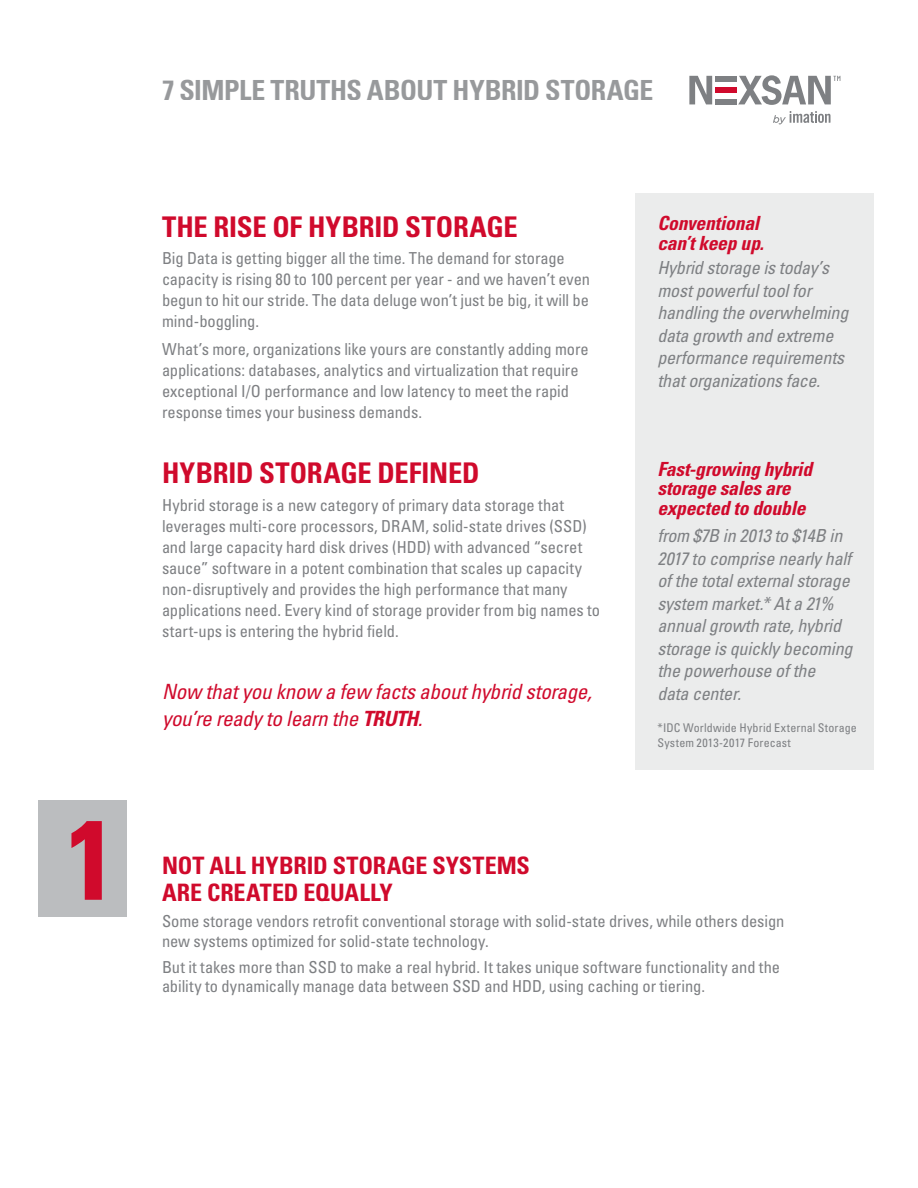
<style>
.page{position:relative;width:918px;height:1188px;background:#fff}
.page>*{position:absolute;margin:0;border:0;box-sizing:border-box;transform-origin:0 0}
.t1{font:700 condensed 112.65px "Univers LT Std";color:#d00a2c}
.t2{font:700 condensed 28.5px "Univers LT Std";letter-spacing:-.005em;color:#d00a2c}
.t3{font:700 condensed 27.75px "Univers LT Std";letter-spacing:-.015em;color:#7e8083}
.t4{font:700 condensed 24px/27px "Univers LT Std";color:#d00a2c}
.t5{font:italic condensed 21px/27px "Univers LT Std";letter-spacing:-.015em;color:#d00a2c}
.t6{font:italic 700 condensed 19.5px/19.5px "Univers LT Std";letter-spacing:-.01em;color:#d00a2c}
.t7{font:italic condensed 18px/22.5px "Univers LT Std";letter-spacing:-.01em;color:#7e8083}
.t8{font:condensed 16.5px/21px "Univers LT Std";letter-spacing:-.005em;color:#7e8083}
.t9{font:condensed 12px/15px "Univers LT Std";letter-spacing:.015em;color:#7e8083}
.s1{font-weight:700}
</style>
<div class="page">
<svg style="left:689px;top:76px;width:23px;height:28px"></svg>
<div style="left:715px;top:76px;width:22px;height:6px;background:#7e8083"></div>
<div style="left:715px;top:87px;width:22px;height:6px;background:#d00a2c"></div>
<div style="left:715px;top:99px;width:22px;height:5px;background:#7e8083"></div>
<svg style="left:773px;top:111px;width:58px;height:13px"></svg>
<svg style="left:738px;top:75px;width:102px;height:30px"></svg>
<div style="left:635px;top:193px;width:239px;height:577px;background:#ebecec"></div>
<div style="left:38px;top:800px;width:89px;height:116px;background:#bbbdbf"></div>
<h1 class="t1" style="left:66px;top:791px;width:52px">1</h1>
<h3 class="t3" style="left:162px;top:73px;width:493px">7 SIMPLE TRUTHS ABOUT HYBRID STORAGE</h3>
<h2 class="t2" style="left:162px;top:209px;width:357px">THE RISE OF HYBRID STORAGE</h2>
<p class="t8" style="left:162px;top:248px;width:430px">Big Data is getting bigger all the time. The demand for storage capacity is rising 80 to 100 percent per year - and we haven’t even begun to hit our stride. The data deluge won’t just be big, it will be mind-boggling.</p>
<p class="t8" style="left:162px;top:339px;width:428px">What’s more, organizations like yours are constantly adding more applications: databases, analytics and virtualization that require exceptional I/O performance and low latency to meet the rapid response times your business demands.</p>
<h2 class="t2" style="left:162px;top:456px;width:319px">HYBRID STORAGE DEFINED</h2>
<p class="t8" style="left:162px;top:495px;width:440px">Hybrid storage is a new category of primary data storage that leverages multi-core processors, DRAM, solid-state drives (SSD) and large capacity hard disk drives (HDD) with advanced “secret sauce” software in a potent combination that scales up capacity non-disruptively and provides the high performance that many applications need. Every kind of storage provider from big names to start-ups is entering the hybrid field.</p>
<p class="t5" style="left:162px;top:678px;width:431px">Now that you know a few facts about hybrid storage, you’re ready to learn the <span class="s1">TRUTH</span>.</p>
<p class="t6" style="left:657px;top:214px;width:108px">Conventional can’t keep up.</p>
<p class="t7" style="left:657px;top:257px;width:192px">Hybrid storage is today’s most powerful tool for handling the overwhelming data growth and extreme performance requirements that organizations face.</p>
<p class="t6" style="left:657px;top:459px;width:156px">Fast-growing hybrid storage sales are expected to double</p>
<p class="t7" style="left:657px;top:524px;width:197px">from $7B in 2013 to $14B in<br>2017 to comprise nearly half of the total external storage system market.* At a 21% annual growth rate, hybrid storage is quickly becoming the powerhouse of the<br>data center.</p>
<p class="t9" style="left:657px;top:720px;width:201px">*IDC Worldwide Hybrid External Storage<br>System 2013-2017 Forecast</p>
<h3 class="t4" style="left:162px;top:852px;width:369px">NOT ALL HYBRID STORAGE SYSTEMS<br>ARE CREATED EQUALLY</h3>
<p class="t8" style="left:162px;top:911px;width:624px;line-height:19.5px">Some storage vendors retrofit conventional storage with solid-state drives, while others design new systems optimized for solid-state technology.</p>
<p class="t8" style="left:162px;top:957px;width:620px;line-height:19.5px">But it takes more than SSD to make a real hybrid. It takes unique software functionality and the ability to dynamically manage data between SSD and HDD, using caching or tiering.</p>
</div>
